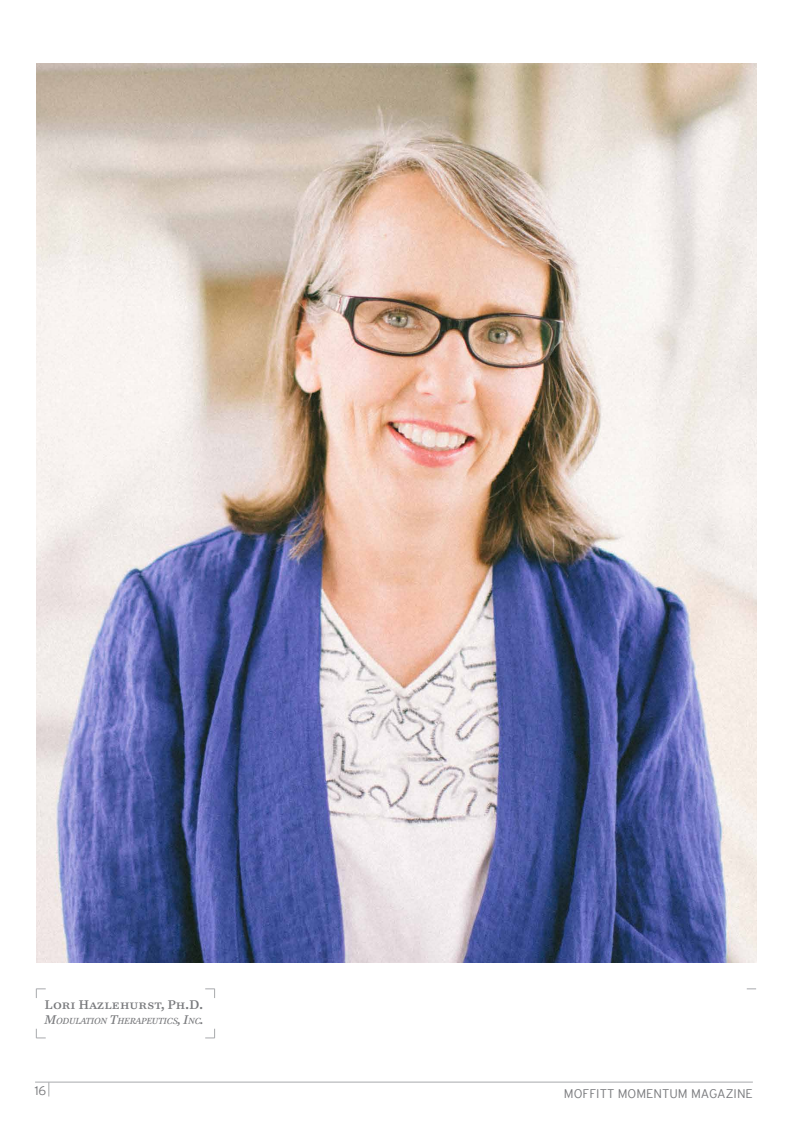
<style>
.page{position:relative;width:788px;height:1125px;background:#fff}
.page>*{position:absolute;margin:0;border:0;box-sizing:border-box;transform-origin:0 0}
.t1{font:300 12.5px "Interstate";color:#77787b}
.t2{font:12.5px "Paperback 9";color:#77787b}
.t3{font:italic 8.75px "Paperback 12";letter-spacing:.01em;color:#77787b}
.s1{font-size:12.5px}
</style>
<div class="page">
<hr style="left:35px;top:1082px;width:717px;height:1px;background:#a7a9ac">
<svg style="left:48px;top:1082px;width:1px;height:15px"></svg>
<img style="left:36px;top:63px;width:720px;height:900px">
<svg style="left:36px;top:989px;width:10px;height:9px"></svg>
<svg style="left:205px;top:1029px;width:10px;height:10px"></svg>
<svg style="left:36px;top:1029px;width:10px;height:10px"></svg>
<svg style="left:205px;top:989px;width:10px;height:9px"></svg>
<h1 class="t2" style="left:45px;top:996px;width:160px">Lori Hazlehurst, Ph.D.</h1>
<p class="t3" style="left:45px;top:1016px;width:160px"><span class="s1">M</span>ODULATION <span class="s1">T</span>HERAPEUTICS<span class="s1">, I</span>NC<span class="s1">.</span></p>
<h1 class="t1" style="left:35px;top:1084px;width:13px">16</h1>
<h1 class="t1" style="left:564px;top:1086px;width:190px">MOFFITT MOMENTUM MAGAZINE</h1>
</div>
